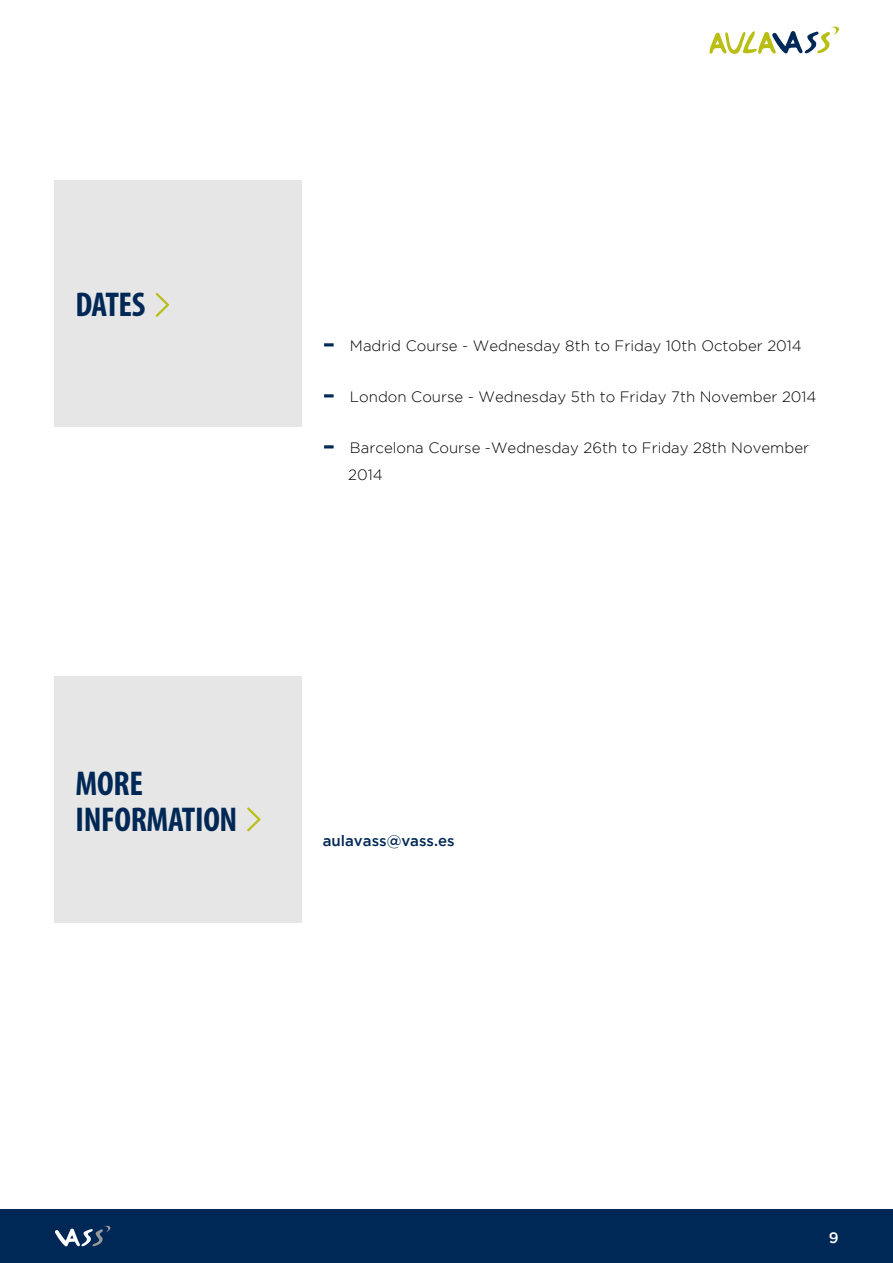
<style>
.page{position:relative;width:893px;height:1263px;background:#fff}
.page>*{position:absolute;margin:0;border:0;box-sizing:border-box;transform-origin:0 0}
.t1{font:700 condensed 34.5px/36px "Myriad Pro";letter-spacing:-.01em;color:#002856}
.t2{font:300 15px/27px "Gotham";color:#000}
.t3{font:500 15px "Gotham";color:#002856}
.t4{font:500 15px "Gotham";color:#fff}
.s1{font-size:30px;color:#002856}
</style>
<div class="page">
<div style="left:0;top:1209px;width:893px;height:54px;background:#002856"></div>
<svg style="left:709px;top:26px;width:130px;height:28px"></svg>
<svg style="left:55px;top:1225px;width:56px;height:21px"></svg>
<svg style="left:324px;top:343px;width:10px;height:3px"></svg>
<svg style="left:324px;top:394px;width:10px;height:3px"></svg>
<svg style="left:324px;top:445px;width:10px;height:3px"></svg>
<div style="left:54px;top:180px;width:247px;height:247px;background:#e6e6e6"></div>
<div style="left:54px;top:676px;width:247px;height:247px;background:#e6e6e6"></div>
<svg style="left:156px;top:293px;width:13px;height:24px"></svg>
<svg style="left:247px;top:807px;width:14px;height:24px"></svg>
<h1 class="t1" style="left:76px;top:286px;width:71px">DATES</h1>
<p class="t2" style="left:323px;top:332px;width:481px"><span class="s1">-</span> Madrid Course - Wednesday 8th to Friday 10th October 2014</p>
<p class="t2" style="left:323px;top:383px;width:495px"><span class="s1">-</span> London Course - Wednesday 5th to Friday 7th November 2014</p>
<p class="t2" style="left:348px;top:434px;width:462px;text-indent:-26px"><span class="s1">-</span> Barcelona Course -Wednesday 26th to Friday 28th November<br>2014</p>
<h1 class="t1" style="left:76px;top:764px;width:163px">MORE<br>INFORMATION</h1>
<p class="t3" style="left:323px;top:832px;width:133px">aulavass@vass.es</p>
<p class="t4" style="left:829px;top:1229px;width:11px">9</p>
</div>
